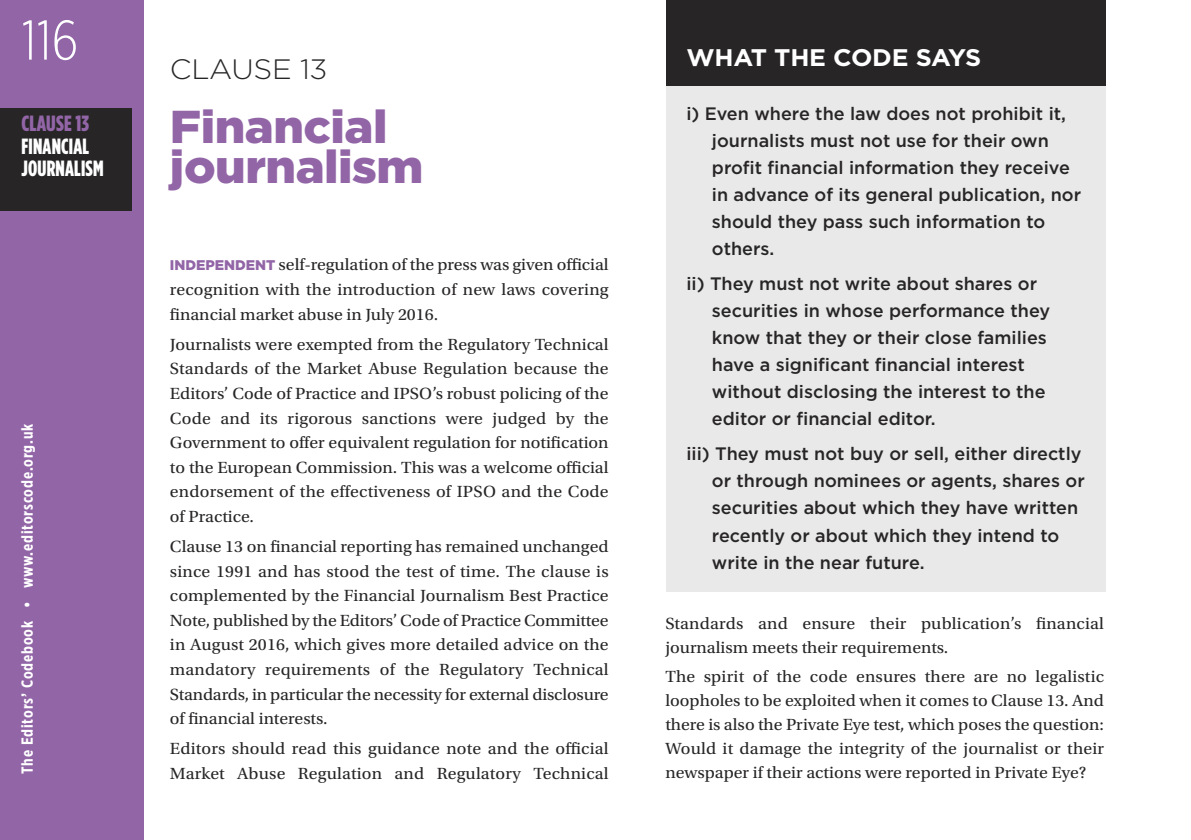
<style>
.page{position:relative;width:1191px;height:840px;background:#fff}
.page>*{position:absolute;margin:0;border:0;box-sizing:border-box;transform-origin:0 0}
.t1{font:300 56px "Gotham Extra Narrow";color:#fff}
.t2{font:900 46px/40.6px "Gotham";letter-spacing:-.01em;color:#9265a7;scale:1.05 1}
.t3{font:300 28px "Gotham";letter-spacing:-.01em;color:#272526;scale:1.05 1}
.t4{font:700 24px "Gotham";letter-spacing:-.01em;color:#fff;scale:1.05 1}
.t5{font:900 22px/22px "Gotham Cond";letter-spacing:.01em;color:#fff;scale:.94 1}
.t6{font:900 22px "Gotham Cond";letter-spacing:.01em;color:#9265a7}
.t7{font:500 18px/27px "Gotham";color:#272526}
.t8{font:17px/24.6px "Utopia Std";letter-spacing:.005em;color:#272526;text-align:justify;scale:1.05 1}
.t9{font:700 16px "Gotham Extra Narrow";letter-spacing:.05em;color:#fff}
.s1{font-family:"Gotham";font-weight:900;font-size:14px;color:#9265a7}
</style>
<div class="page">
<div style="left:0;top:0;width:144px;height:839px;background:#9265a7"></div>
<div style="left:0;top:108px;width:132px;height:102px;background:#272526"></div>
<div style="left:666px;top:61px;width:440px;height:531px;background:#e9e9e9"></div>
<div style="left:666px;top:0;width:440px;height:85px;background:#272526"></div>
<h1 class="t1" style="left:22px;top:7px;width:58px">116</h1>
<p class="t6" style="left:22px;top:111px;width:69px">CLAUSE 13</p>
<p class="t5" style="left:22px;top:135px;width:89px">FINANCIAL<br>JOURNALISM</p>
<p class="t9" style="left:18px;top:773px;width:351px;rotate:-90deg">The Editors’ Codebook • www.editorscode.org.uk</p>
<h3 class="t3" style="left:170px;top:60px;width:151px">CLAUSE 13</h3>
<h2 class="t2" style="left:170px;top:110px;width:243px">Financial journalism</h2>
<p class="t8" style="left:170px;top:254px;width:419px"><span class="s1">INDEPENDENT</span> self-regulation of the press was given official recognition with the introduction of new laws covering financial market abuse in July 2016.</p>
<p class="t8" style="left:170px;top:333px;width:419px">Journalists were exempted from the Regulatory Technical Standards of the Market Abuse Regulation because the Editors’ Code of Practice and IPSO’s robust policing of the Code and its rigorous sanctions were judged by the Government to offer equivalent regulation for notification to the European Commission. This was a welcome official endorsement of the effectiveness of IPSO and the Code of Practice.</p>
<p class="t8" style="left:170px;top:535px;width:419px">Clause 13 on financial reporting has remained unchanged since 1991 and has stood the test of time. The clause is complemented by the Financial Journalism Best Practice Note, published by the Editors’ Code of Practice Committee in August 2016, which gives more detailed advice on the mandatory requirements of the Regulatory Technical Standards, in particular the necessity for external disclosure of financial interests.</p>
<p class="t8" style="left:170px;top:737px;width:419px">Editors should read this guidance note and the official<br>Market Abuse Regulation and Regulatory Technical</p>
<h3 class="t4" style="left:686px;top:49px;width:282px">WHAT THE CODE SAYS</h3>
<p class="t7" style="left:712px;top:101px;width:371px;text-indent:-26px">i) Even where the law does not prohibit it, journalists must not use for their own profit financial information they receive in advance of its general publication, nor should they pass such information to others.</p>
<p class="t7" style="left:712px;top:271px;width:340px;text-indent:-26px">ii) They must not write about shares or securities in whose performance they know that they or their close families have a significant financial interest without disclosing the interest to the editor or financial editor.</p>
<p class="t7" style="left:712px;top:442px;width:374px;text-indent:-26px">iii) They must not buy or sell, either directly or through nominees or agents, shares or securities about which they have written recently or about which they intend to write in the near future.</p>
<p class="t8" style="left:665px;top:612px;width:419px;line-height:24px">Standards and ensure their publication’s financial journalism meets their requirements.</p>
<p class="t8" style="left:665px;top:665px;width:419px;line-height:24px">The spirit of the code ensures there are no legalistic loopholes to be exploited when it comes to Clause 13. And there is also the Private Eye test, which poses the question:<br>Would it damage the integrity of the journalist or their newspaper if their actions were reported in Private Eye?</p>
</div>
